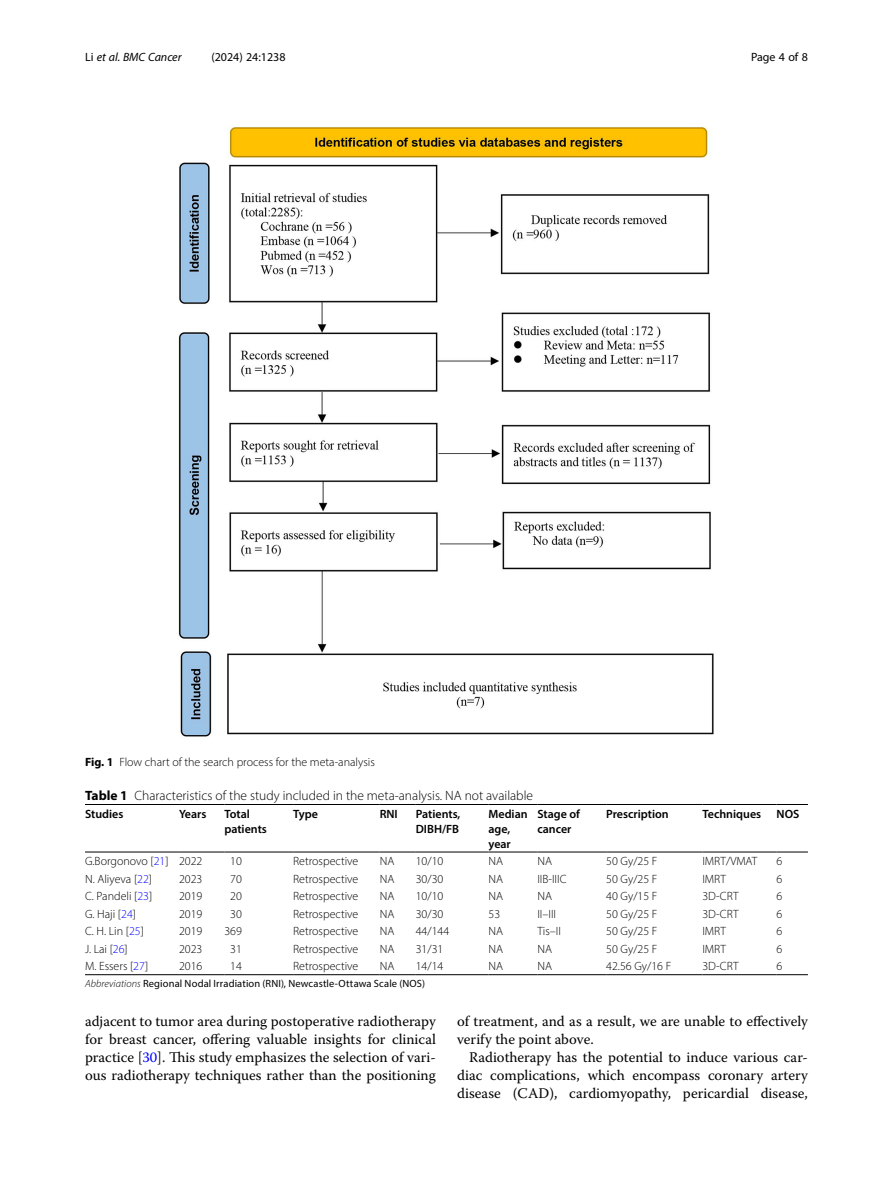
<style>
.page{position:relative;width:893px;height:1191px;background:#fff}
.page>*{position:absolute;margin:0;border:0;box-sizing:border-box;transform-origin:0 0}
.Body_Text{font:14.7px/18px "Warnock Pro";color:#000;text-align:justify}
.Body_Text_Indent{font:14.7px/18px "Warnock Pro";color:#000;text-align:justify}
.Table_Caption{font:300 13.5px "Myriad Pro";color:#000}
.Table_Body{font:300 12px "Myriad Pro";color:#000}
.Table_Head{font:600 12px/15px "Myriad Pro";color:#000}
.Figure_Caption{font:300 12px "Myriad Pro";color:#000}
.t1{font:12px "Myriad Pro";color:#000}
.t2{font:italic 12px "Myriad Pro";color:#000}
.Table_Footnote{font:10.5px "Myriad Pro";letter-spacing:.015em;color:#000}
.s1{font-style:normal}
.s2{font-weight:700}
.s3{color:#00f}
.s4{font-weight:300;font-style:italic}
</style>
<div class="page">
<hr style="left:85px;top:851px;width:94px;height:1px;background:#000">
<hr style="left:179px;top:804px;width:45px;height:1px;background:#000">
<hr style="left:179px;top:851px;width:45px;height:1px;background:#000">
<hr style="left:224px;top:804px;width:69px;height:1px;background:#000">
<hr style="left:224px;top:851px;width:69px;height:1px;background:#000">
<hr style="left:293px;top:804px;width:87px;height:1px;background:#000">
<hr style="left:293px;top:851px;width:87px;height:1px;background:#000">
<hr style="left:380px;top:804px;width:36px;height:1px;background:#000">
<hr style="left:380px;top:851px;width:36px;height:1px;background:#000">
<hr style="left:416px;top:804px;width:72px;height:1px;background:#000">
<hr style="left:416px;top:851px;width:72px;height:1px;background:#000">
<hr style="left:488px;top:804px;width:49px;height:1px;background:#000">
<hr style="left:488px;top:851px;width:49px;height:1px;background:#000">
<hr style="left:537px;top:804px;width:69px;height:1px;background:#000">
<hr style="left:537px;top:851px;width:69px;height:1px;background:#000">
<hr style="left:606px;top:804px;width:96px;height:1px;background:#000">
<hr style="left:606px;top:851px;width:96px;height:1px;background:#000">
<hr style="left:702px;top:804px;width:75px;height:1px;background:#000">
<hr style="left:702px;top:851px;width:75px;height:1px;background:#000">
<hr style="left:777px;top:804px;width:31px;height:1px;background:#000">
<hr style="left:777px;top:851px;width:31px;height:1px;background:#000">
<hr style="left:179px;top:974px;width:45px;height:1px;background:#000">
<hr style="left:224px;top:974px;width:69px;height:1px;background:#000">
<hr style="left:293px;top:974px;width:87px;height:1px;background:#000">
<hr style="left:380px;top:974px;width:36px;height:1px;background:#000">
<hr style="left:416px;top:974px;width:72px;height:1px;background:#000">
<hr style="left:488px;top:974px;width:49px;height:1px;background:#000">
<hr style="left:537px;top:974px;width:69px;height:1px;background:#000">
<hr style="left:606px;top:974px;width:96px;height:1px;background:#000">
<hr style="left:702px;top:974px;width:75px;height:1px;background:#000">
<hr style="left:777px;top:974px;width:31px;height:1px;background:#000">
<hr style="left:85px;top:974px;width:94px;height:1px;background:#000">
<hr style="left:85px;top:804px;width:94px;height:1px;background:#000">
<img style="left:179px;top:126px;width:535px;height:611px">
<p class="t2" style="left:85px;top:50px;width:98px"><span class="s1">Li</span> et al. BMC Cancer</p>
<p class="t1" style="left:211px;top:50px;width:76px">(2024) 24:1238</p>
<p class="t1" style="left:751px;top:50px;width:58px">Page 4 of 8</p>
<p class="Figure_Caption" style="left:85px;top:755px;width:291px"><span class="s2">Fig. 1</span> Flow chart of the search process for the meta-analysis</p>
<p class="Table_Caption" style="left:85px;top:787px;width:450px"><span class="s2">Table 1</span> Characteristics of the study included in the meta-analysis. NA not available</p>
<p class="Table_Head" style="left:85px;top:806px;width:40px">Studies</p>
<p class="Table_Head" style="left:179px;top:806px;width:29px">Years</p>
<p class="Table_Head" style="left:224px;top:806px;width:44px">Total patients</p>
<p class="Table_Head" style="left:293px;top:806px;width:26px">Type</p>
<p class="Table_Head" style="left:380px;top:806px;width:20px">RNI</p>
<p class="Table_Head" style="left:416px;top:806px;width:46px">Patients,<br>DIBH/FB</p>
<p class="Table_Head" style="left:488px;top:806px;width:41px">Median age, year</p>
<p class="Table_Head" style="left:537px;top:806px;width:44px">Stage of cancer</p>
<p class="Table_Head" style="left:606px;top:806px;width:64px">Prescription</p>
<p class="Table_Head" style="left:702px;top:806px;width:60px">Techniques</p>
<p class="Table_Head" style="left:777px;top:806px;width:24px">NOS</p>
<p class="Table_Body" style="left:85px;top:854px;width:85px">G.Borgonovo [<span class="s3">21</span>]</p>
<p class="Table_Body" style="left:179px;top:854px;width:25px">2022</p>
<p class="Table_Body" style="left:230px;top:854px;width:13px">10</p>
<p class="Table_Body" style="left:293px;top:854px;width:67px">Retrospective</p>
<p class="Table_Body" style="left:380px;top:854px;width:16px">NA</p>
<p class="Table_Body" style="left:416px;top:854px;width:29px">10/10</p>
<p class="Table_Body" style="left:488px;top:854px;width:16px">NA</p>
<p class="Table_Body" style="left:537px;top:854px;width:16px">NA</p>
<p class="Table_Body" style="left:606px;top:854px;width:53px">50 Gy/25 F</p>
<p class="Table_Body" style="left:702px;top:854px;width:56px">IMRT/VMAT</p>
<p class="Table_Body" style="left:777px;top:854px;width:7px">6</p>
<p class="Table_Body" style="left:85px;top:871px;width:69px">N. Aliyeva [<span class="s3">22</span>]</p>
<p class="Table_Body" style="left:179px;top:871px;width:25px">2023</p>
<p class="Table_Body" style="left:230px;top:871px;width:13px">70</p>
<p class="Table_Body" style="left:293px;top:871px;width:67px">Retrospective</p>
<p class="Table_Body" style="left:380px;top:871px;width:16px">NA</p>
<p class="Table_Body" style="left:416px;top:871px;width:29px">30/30</p>
<p class="Table_Body" style="left:488px;top:871px;width:16px">NA</p>
<p class="Table_Body" style="left:537px;top:871px;width:31px">IIB-IIIC</p>
<p class="Table_Body" style="left:606px;top:871px;width:53px">50 Gy/25 F</p>
<p class="Table_Body" style="left:702px;top:871px;width:25px">IMRT</p>
<p class="Table_Body" style="left:777px;top:871px;width:7px">6</p>
<p class="Table_Body" style="left:85px;top:889px;width:69px">C. Pandeli [<span class="s3">23</span>]</p>
<p class="Table_Body" style="left:179px;top:889px;width:25px">2019</p>
<p class="Table_Body" style="left:230px;top:889px;width:13px">20</p>
<p class="Table_Body" style="left:293px;top:889px;width:67px">Retrospective</p>
<p class="Table_Body" style="left:380px;top:889px;width:16px">NA</p>
<p class="Table_Body" style="left:416px;top:889px;width:29px">10/10</p>
<p class="Table_Body" style="left:488px;top:889px;width:16px">NA</p>
<p class="Table_Body" style="left:537px;top:889px;width:16px">NA</p>
<p class="Table_Body" style="left:606px;top:889px;width:53px">40 Gy/15 F</p>
<p class="Table_Body" style="left:702px;top:889px;width:38px">3D-CRT</p>
<p class="Table_Body" style="left:777px;top:889px;width:7px">6</p>
<p class="Table_Body" style="left:85px;top:906px;width:52px">G. Haji [<span class="s3">24</span>]</p>
<p class="Table_Body" style="left:179px;top:906px;width:25px">2019</p>
<p class="Table_Body" style="left:230px;top:906px;width:13px">30</p>
<p class="Table_Body" style="left:293px;top:906px;width:67px">Retrospective</p>
<p class="Table_Body" style="left:380px;top:906px;width:16px">NA</p>
<p class="Table_Body" style="left:416px;top:906px;width:29px">30/30</p>
<p class="Table_Body" style="left:488px;top:906px;width:13px">53</p>
<p class="Table_Body" style="left:537px;top:906px;width:20px">II–III</p>
<p class="Table_Body" style="left:606px;top:906px;width:53px">50 Gy/25 F</p>
<p class="Table_Body" style="left:702px;top:906px;width:38px">3D-CRT</p>
<p class="Table_Body" style="left:777px;top:906px;width:7px">6</p>
<p class="Table_Body" style="left:85px;top:924px;width:60px">C. H. Lin [<span class="s3">25</span>]</p>
<p class="Table_Body" style="left:179px;top:924px;width:25px">2019</p>
<p class="Table_Body" style="left:224px;top:924px;width:19px">369</p>
<p class="Table_Body" style="left:293px;top:924px;width:67px">Retrospective</p>
<p class="Table_Body" style="left:380px;top:924px;width:16px">NA</p>
<p class="Table_Body" style="left:416px;top:924px;width:35px">44/144</p>
<p class="Table_Body" style="left:488px;top:924px;width:16px">NA</p>
<p class="Table_Body" style="left:537px;top:924px;width:25px">Tis–II</p>
<p class="Table_Body" style="left:606px;top:924px;width:53px">50 Gy/25 F</p>
<p class="Table_Body" style="left:702px;top:924px;width:25px">IMRT</p>
<p class="Table_Body" style="left:777px;top:924px;width:7px">6</p>
<p class="Table_Body" style="left:85px;top:941px;width:44px">J. Lai [<span class="s3">26</span>]</p>
<p class="Table_Body" style="left:179px;top:941px;width:25px">2023</p>
<p class="Table_Body" style="left:230px;top:941px;width:13px">31</p>
<p class="Table_Body" style="left:293px;top:941px;width:67px">Retrospective</p>
<p class="Table_Body" style="left:380px;top:941px;width:16px">NA</p>
<p class="Table_Body" style="left:416px;top:941px;width:29px">31/31</p>
<p class="Table_Body" style="left:488px;top:941px;width:16px">NA</p>
<p class="Table_Body" style="left:537px;top:941px;width:16px">NA</p>
<p class="Table_Body" style="left:606px;top:941px;width:53px">50 Gy/25 F</p>
<p class="Table_Body" style="left:702px;top:941px;width:25px">IMRT</p>
<p class="Table_Body" style="left:777px;top:941px;width:7px">6</p>
<p class="Table_Body" style="left:85px;top:959px;width:65px">M. Essers [<span class="s3">27</span>]</p>
<p class="Table_Body" style="left:179px;top:959px;width:25px">2016</p>
<p class="Table_Body" style="left:230px;top:959px;width:13px">14</p>
<p class="Table_Body" style="left:293px;top:959px;width:67px">Retrospective</p>
<p class="Table_Body" style="left:380px;top:959px;width:16px">NA</p>
<p class="Table_Body" style="left:416px;top:959px;width:29px">14/14</p>
<p class="Table_Body" style="left:488px;top:959px;width:16px">NA</p>
<p class="Table_Body" style="left:537px;top:959px;width:16px">NA</p>
<p class="Table_Body" style="left:606px;top:959px;width:67px">42.56 Gy/16 F</p>
<p class="Table_Body" style="left:702px;top:959px;width:38px">3D-CRT</p>
<p class="Table_Body" style="left:777px;top:959px;width:7px">6</p>
<p class="Table_Footnote" style="left:85px;top:976px;width:341px"><span class="s4">Abbreviations</span> Regional Nodal Irradiation (RNI), Newcastle-Ottawa Scale (NOS)</p>
<p class="Body_Text" style="left:85px;top:1012px;width:352px">adjacent to tumor area during postoperative radiotherapy for breast cancer, offering valuable insights for clinical practice [<span class="s3">30</span>]. This study emphasizes the selection of vari&shy;ous radiotherapy techniques rather than the positioning</p>
<p class="Body_Text" style="left:457px;top:1012px;width:352px">of treatment, and as a result, we are unable to effectively verify the point above.</p>
<p class="Body_Text_Indent" style="left:457px;top:1048px;width:352px;text-indent:12px">Radiotherapy has the potential to induce various car&shy;diac complications, which encompass coronary artery disease (CAD), cardiomyopathy, pericardial disease,</p>
</div>
